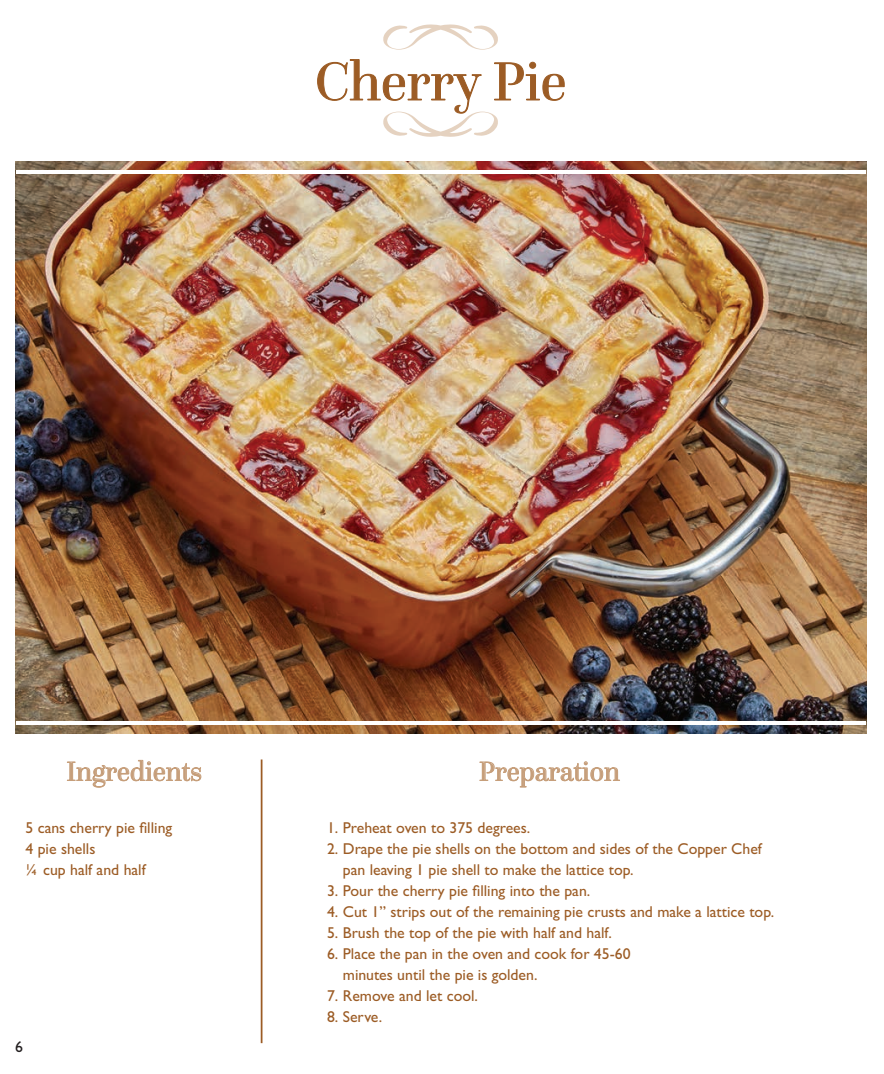
<style>
.page{position:relative;width:884px;height:1074px;background:#fff}
.page>*{position:absolute;margin:0;border:0;box-sizing:border-box;transform-origin:0 0}
.t1{font:56.18px "Questa Grande";color:#9c5c25}
.t2{font:28px "Questa Grande";color:#c69e7a}
.t3{font:15.75px/21px "Gill Sans Std";color:#9c5c25}
.t4{font:15.75px "Gill Sans Std";color:#231f20}
</style>
<div class="page">
<img style="left:15px;top:162px;width:850px;height:571px">
<hr style="left:16px;top:170px;width:849px;height:4px;background:#fff">
<hr style="left:16px;top:721px;width:849px;height:3px;background:#fff">
<svg style="left:383px;top:24px;width:115px;height:26px"></svg>
<svg style="left:317px;top:59px;width:248px;height:78px"></svg>
<svg style="left:67px;top:760px;width:134px;height:27px"></svg>
<hr style="left:261px;top:759px;width:1px;height:284px;background:#9c5c25">
<svg style="left:479px;top:761px;width:140px;height:26px"></svg>
<h1 class="t1" style="left:314px;top:48px;width:253px">Cherry Pie</h1>
<h2 class="t2" style="left:66px;top:754px;width:137px">Ingredients</h2>
<h2 class="t2" style="left:479px;top:754px;width:142px">Preparation</h2>
<p class="t3" style="left:25px;top:817px;width:148px">5 cans cherry pie filling<br>4 pie shells<br>¼ cup half and half</p>
<p class="t3" style="left:327px;top:817px;width:205px">1. Preheat oven to 375 degrees.</p>
<p class="t3" style="left:343px;top:838px;width:420px;text-indent:-16px">2. Drape the pie shells on the bottom and sides of the Copper Chef pan leaving 1 pie shell to make the lattice top.</p>
<p class="t3" style="left:327px;top:880px;width:265px">3. Pour the cherry pie filling into the pan.</p>
<p class="t3" style="left:327px;top:901px;width:448px">4. Cut 1” strips out of the remaining pie crusts and make a lattice top.</p>
<p class="t3" style="left:327px;top:922px;width:286px">5. Brush the top of the pie with half and half.</p>
<p class="t3" style="left:343px;top:943px;width:289px;text-indent:-16px">6. Place the pan in the oven and cook for 45-60 minutes until the pie is golden.</p>
<p class="t3" style="left:327px;top:985px;width:152px">7. Remove and let cool.</p>
<p class="t3" style="left:327px;top:1006px;width:57px">8. Serve.</p>
<p class="t4" style="left:15px;top:1037px;width:9px">6</p>
</div>
